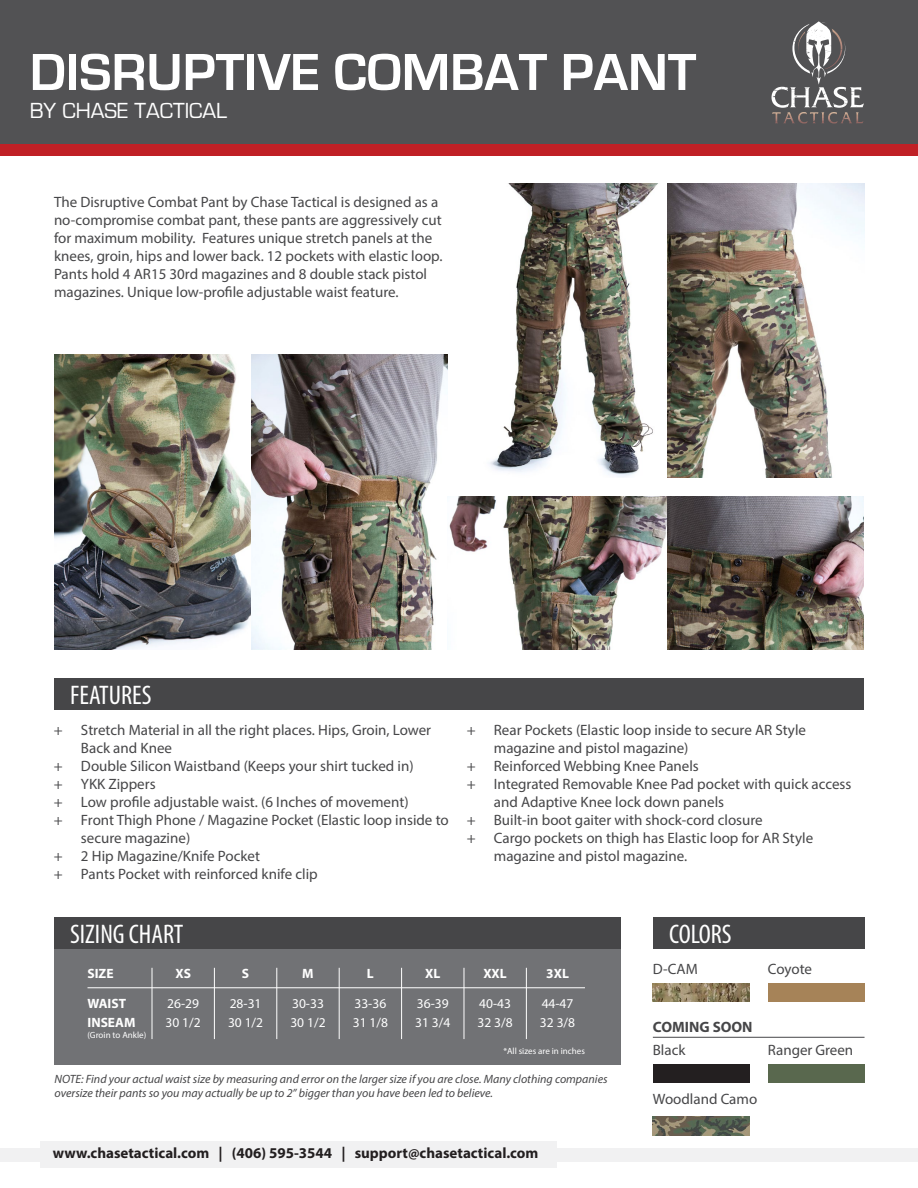
<style>
.page{position:relative;width:918px;height:1188px;background:#fff}
.page>*{position:absolute;margin:0;border:0;box-sizing:border-box;transform-origin:0 0}
.t1{font:700 54px "Eurostile";color:#fff}
.t2{font:condensed 27px "Myriad Pro";color:#fff}
.t3{font:22.5px "Eurostile";color:#fff}
.t4{font:15px/18px "Myriad Pro";color:#464648}
.t5{font:700 15px "Myriad Pro";color:#231f20}
.t6{font:700 15px "Myriad Pro";color:#464648}
.t7{font:13.5px/19.5px "Myriad Pro";color:#fff}
.t8{font:700 13.5px/19.5px "Myriad Pro";color:#fff}
.t9{font:italic 12px/14.4px "Myriad Pro";color:#464648}
.t10{font:9px "Myriad Pro";color:#fff}
</style>
<div class="page">
<div style="left:0;top:0;width:918px;height:145px;background:#525254"></div>
<div style="left:0;top:145px;width:918px;height:11px;background:#c02026"></div>
<svg style="left:772px;top:21px;width:92px;height:103px"></svg>
<div style="left:54px;top:949px;width:567px;height:115px;background:#717275"></div>
<div style="left:54px;top:679px;width:810px;height:31px;background:#464648"></div>
<div style="left:54px;top:917px;width:567px;height:32px;background:#464648"></div>
<div style="left:653px;top:917px;width:212px;height:32px;background:#464648"></div>
<div style="left:653px;top:1064px;width:97px;height:19px;background:#231f20"></div>
<div style="left:768px;top:983px;width:97px;height:19px;background:#a68358"></div>
<div style="left:768px;top:1064px;width:97px;height:19px;background:#59684e"></div>
<img style="left:653px;top:983px;width:97px;height:19px">
<img style="left:653px;top:1117px;width:97px;height:18px">
<hr style="left:214px;top:968px;width:1px;height:71px;background:#fff">
<hr style="left:152px;top:968px;width:1px;height:71px;background:#fff">
<hr style="left:401px;top:968px;width:1px;height:71px;background:#fff">
<hr style="left:277px;top:968px;width:1px;height:71px;background:#fff">
<hr style="left:88px;top:988px;width:497px;height:1px;background:#fff">
<hr style="left:464px;top:968px;width:1px;height:71px;background:#fff">
<hr style="left:339px;top:968px;width:1px;height:71px;background:#fff">
<hr style="left:526px;top:968px;width:1px;height:71px;background:#fff">
<hr style="left:653px;top:1037px;width:212px;height:1px;background:#464648">
<img style="left:489px;top:183px;width:375px;height:295px">
<img style="left:54px;top:355px;width:393px;height:294px">
<img style="left:449px;top:497px;width:415px;height:152px">
<div style="left:0;top:1148px;width:918px;height:14px;background:#f1f1f2"></div>
<div style="left:40px;top:1142px;width:517px;height:26px;background:#f1f1f2"></div>
<h1 class="t1" style="left:30px;top:43px;width:668px">DISRUPTIVE COMBAT PANT</h1>
<h3 class="t3" style="left:30px;top:99px;width:199px">BY CHASE TACTICAL</h3>
<p class="t4" style="left:54px;top:192px;width:390px">The Disruptive Combat Pant by Chase Tactical is designed as a no-compromise combat pant, these pants are aggressively cut for maximum mobility. Features unique stretch panels at the knees, groin, hips and lower back. 12 pockets with elastic loop.<br>Pants hold 4 AR15 30rd magazines and 8 double stack pistol magazines. Unique low-profile adjustable waist feature.</p>
<h2 class="t2" style="left:70px;top:679px;width:83px">FEATURES</h2>
<p class="t4" style="left:54px;top:721px;width:379px">+ Stretch Material in all the right places. Hips, Groin, Lower</p>
<p class="t4" style="left:81px;top:739px;width:93px">Back and Knee</p>
<p class="t4" style="left:54px;top:757px;width:361px">+ Double Silicon Waistband (Keeps your shirt tucked in)</p>
<p class="t4" style="left:54px;top:775px;width:103px">+ YKK Zippers</p>
<p class="t4" style="left:54px;top:793px;width:356px">+ Low profile adjustable waist. (6 Inches of movement)</p>
<p class="t4" style="left:54px;top:811px;width:396px">+ Front Thigh Phone / Magazine Pocket (Elastic loop inside to</p>
<p class="t4" style="left:81px;top:829px;width:111px">secure magazine)</p>
<p class="t4" style="left:54px;top:847px;width:208px">+ 2 Hip Magazine/Knife Pocket</p>
<p class="t4" style="left:54px;top:865px;width:265px">+ Pants Pocket with reinforced knife clip</p>
<p class="t4" style="left:467px;top:721px;width:341px">+ Rear Pockets (Elastic loop inside to secure AR Style</p>
<p class="t4" style="left:494px;top:739px;width:196px">magazine and pistol magazine)</p>
<p class="t4" style="left:467px;top:757px;width:234px">+ Reinforced Webbing Knee Panels</p>
<p class="t4" style="left:467px;top:775px;width:386px">+ Integrated Removable Knee Pad pocket with quick access</p>
<p class="t4" style="left:494px;top:793px;width:232px">and Adaptive Knee lock down panels</p>
<p class="t4" style="left:467px;top:811px;width:297px">+ Built-in boot gaiter with shock-cord closure</p>
<p class="t4" style="left:467px;top:829px;width:348px">+ Cargo pockets on thigh has Elastic loop for AR Style</p>
<p class="t4" style="left:494px;top:847px;width:195px">magazine and pistol magazine.</p>
<h2 class="t2" style="left:70px;top:918px;width:115px">SIZING CHART</h2>
<h2 class="t2" style="left:669px;top:918px;width:64px">COLORS</h2>
<p class="t8" style="left:88px;top:963px;width:28px">SIZE</p>
<p class="t8" style="left:88px;top:993px;width:49px">WAIST<br>INSEAM</p>
<p class="t10" style="left:88px;top:1029px;width:60px">(Groin to Ankle)</p>
<p class="t8" style="left:175px;top:963px;width:17px">XS</p>
<p class="t7" style="left:166px;top:993px;width:37px">26-29<br>30 1/2</p>
<p class="t8" style="left:242px;top:963px;width:9px">S</p>
<p class="t7" style="left:228px;top:993px;width:37px">28-31<br>30 1/2</p>
<p class="t8" style="left:302px;top:963px;width:13px">M</p>
<p class="t7" style="left:290px;top:993px;width:37px">30-33<br>30 1/2</p>
<p class="t8" style="left:367px;top:963px;width:8px">L</p>
<p class="t7" style="left:353px;top:993px;width:37px">33-36<br>31 1/8</p>
<p class="t8" style="left:425px;top:963px;width:17px">XL</p>
<p class="t7" style="left:415px;top:993px;width:37px">36-39<br>31 3/4</p>
<p class="t8" style="left:546px;top:963px;width:24px">3XL</p>
<p class="t7" style="left:540px;top:993px;width:37px">44-47<br>32 3/8</p>
<p class="t10" style="left:503px;top:1045px;width:83px">*All sizes are in inches</p>
<p class="t8" style="left:484px;top:963px;width:25px">XXL</p>
<p class="t7" style="left:478px;top:993px;width:37px">40-43<br>32 3/8</p>
<p class="t9" style="left:55px;top:1071px;width:555px">NOTE: Find your actual waist size by measuring and error on the larger size if you are close. Many clothing companies oversize their pants so you may actually be up to 2” bigger than you have been led to believe.</p>
<p class="t4" style="left:653px;top:960px;width:46px">D-CAM</p>
<p class="t6" style="left:653px;top:1017px;width:101px">COMING SOON</p>
<p class="t4" style="left:653px;top:1041px;width:34px">Black</p>
<p class="t4" style="left:653px;top:1090px;width:106px">Woodland Camo</p>
<p class="t4" style="left:768px;top:960px;width:46px">Coyote</p>
<p class="t4" style="left:768px;top:1041px;width:87px">Ranger Green</p>
<p class="t5" style="left:53px;top:1143px;width:487px">www.chasetactical.com | (406) 595-3544 | support@chasetactical.com</p>
</div>
